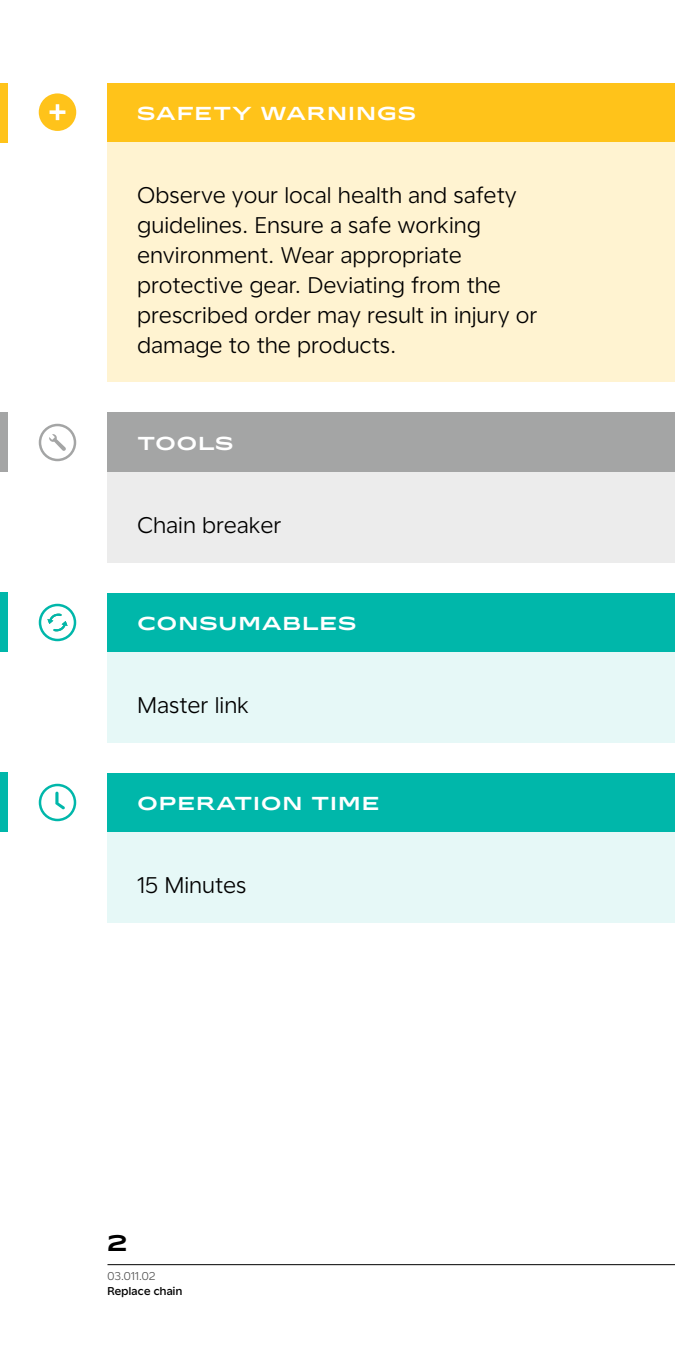
<style>
.page{position:relative;width:675px;height:1350px;background:#fff}
.page>*{position:absolute;margin:0;border:0;box-sizing:border-box;transform-origin:0 0}
.Box_copy{font:22.5px/30px "Universal Sans Display 300";letter-spacing:.03em;color:#000}
.t1{font:500 22.5px "Stark Sans";color:#000}
.Box_name{font:500 18.75px "Stark Sans";letter-spacing:.06em;color:#fff}
.t2{font:11.25px "Universal Sans Display 500";letter-spacing:.03em;color:#000}
.t3{font:11.25px "Universal Sans Display 300";letter-spacing:.03em;color:#4d4d4d}
</style>
<div class="page">
<hr style="left:108px;top:1265px;width:567px;height:1px;background:#000">
<div style="left:0;top:412px;width:8px;height:60px;background:#a4a5a5"></div>
<svg style="left:39px;top:424px;width:37px;height:37px"></svg>
<div style="left:0;top:83px;width:8px;height:59px;background:#ffc31a"></div>
<div style="left:39px;top:93px;width:37px;height:38px;background:#ffc31a;border-radius:50%"></div>
<svg style="left:50px;top:104px;width:15px;height:16px"></svg>
<div style="left:0;top:772px;width:8px;height:60px;background:#00b7aa"></div>
<svg style="left:39px;top:784px;width:37px;height:37px"></svg>
<div style="left:0;top:592px;width:8px;height:60px;background:#00b7aa"></div>
<svg style="left:39px;top:604px;width:37px;height:37px"></svg>
<div style="left:108px;top:83px;width:567px;height:59px;background:#ffc31a"></div>
<div style="left:108px;top:142px;width:567px;height:240px;background:#fff3d1"></div>
<div style="left:108px;top:412px;width:567px;height:60px;background:#a4a5a5"></div>
<div style="left:108px;top:472px;width:567px;height:91px;background:#ececec"></div>
<div style="left:108px;top:593px;width:567px;height:60px;background:#00b7aa"></div>
<div style="left:108px;top:653px;width:567px;height:90px;background:#e6f8f7"></div>
<div style="left:108px;top:773px;width:567px;height:60px;background:#00b7aa"></div>
<div style="left:108px;top:833px;width:567px;height:90px;background:#e6f8f7"></div>
<p class="Box_name" style="left:138px;top:101px;width:280px">SAFETY WARNINGS</p>
<p class="Box_copy" style="left:138px;top:180px;width:401px">Observe your local health and safety guidelines. Ensure a safe working environment. Wear appropriate protective gear. Deviating from the prescribed order may result in injury or damage to the products.</p>
<p class="Box_name" style="left:138px;top:431px;width:97px">TOOLS</p>
<p class="Box_copy" style="left:138px;top:510px;width:145px">Chain breaker</p>
<p class="Box_name" style="left:138px;top:611px;width:220px">CONSUMABLES</p>
<p class="Box_copy" style="left:138px;top:690px;width:113px">Master link</p>
<p class="Box_name" style="left:138px;top:791px;width:244px">OPERATION TIME</p>
<p class="Box_copy" style="left:138px;top:870px;width:110px">15 Minutes</p>
<p class="t1" style="left:108px;top:1228px;width:21px">2</p>
<p class="t3" style="left:108px;top:1270px;width:49px">03.011.02</p>
<p class="t2" style="left:108px;top:1285px;width:76px">Replace chain</p>
</div>
